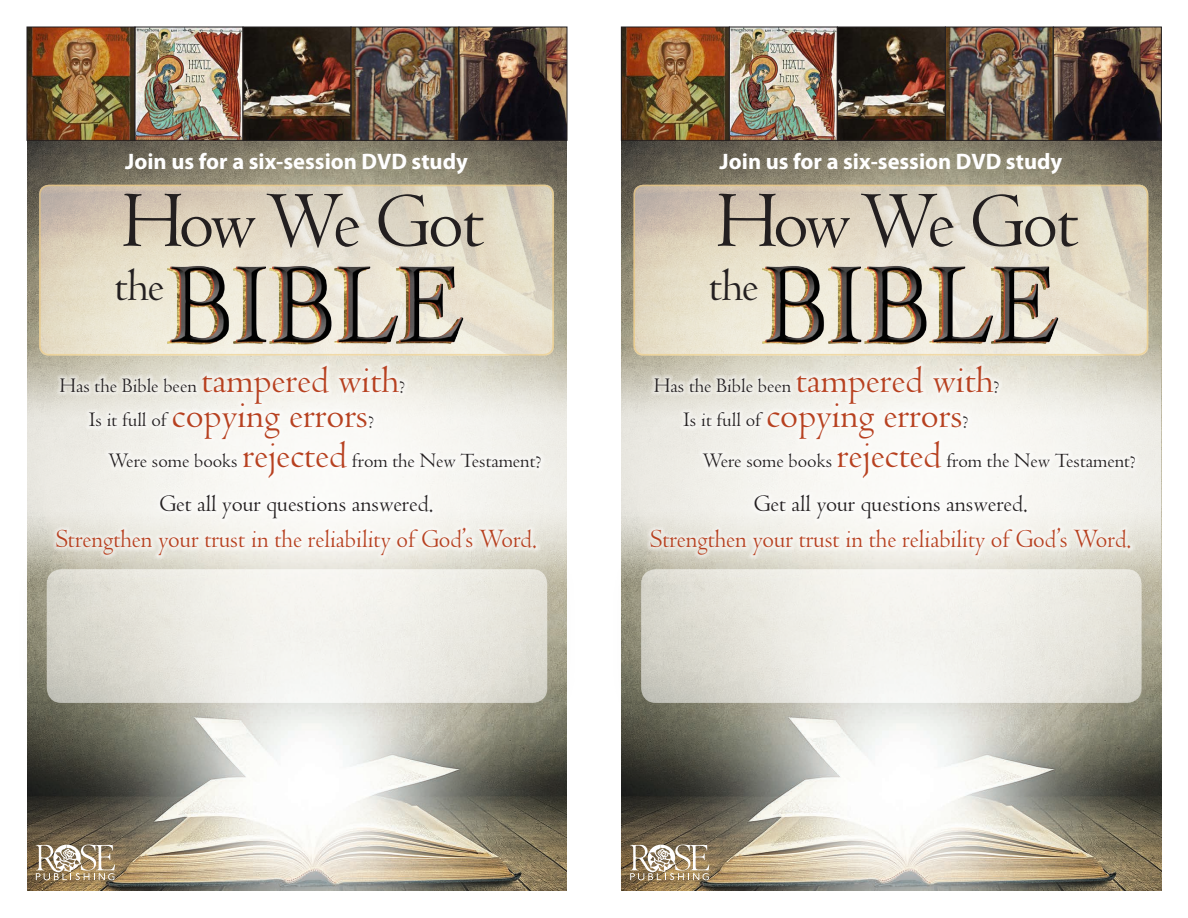
<style>
.page{position:relative;width:1188px;height:918px;background:#fff}
.page>*{position:absolute;margin:0;border:0;box-sizing:border-box;transform-origin:0 0}
.t1{font:84px "Metropolitan H";letter-spacing:-.06em;color:#231f20}
.t2{font:49.65px "Metropolitan H";letter-spacing:-.015em;color:#231f20}
.t3{font:41.25px "Metropolitan H";color:#b74120}
.t4{font:27.75px "Metropolitan H";color:#b74120;scale:.96 1}
.t5{font:25.5px "Metropolitan H";color:#231f20}
.t6{font:700 22.5px "Myriad Pro";color:#fff}
.t7{font:21.75px "Metropolitan H";color:#231f20}
.s1{font-size:41.25px;color:#b74120}
.s2{font-size:21.75px;color:#231f20}
</style>
<div class="page">
<img style="left:27px;top:141px;width:540px;height:750px">
<img style="left:621px;top:141px;width:540px;height:750px">
<img style="left:29px;top:29px;width:536px;height:110px">
<div style="left:27px;top:27px;width:108px;height:114px;border:1px solid #231f20"></div>
<img style="left:623px;top:29px;width:537px;height:110px">
<div style="left:621px;top:27px;width:109px;height:114px;border:1px solid #231f20"></div>
<div style="left:135px;top:27px;width:108px;height:114px;border:1px solid #231f20"></div>
<div style="left:729px;top:27px;width:109px;height:114px;border:1px solid #231f20"></div>
<div style="left:243px;top:27px;width:108px;height:114px;border:1px solid #231f20"></div>
<div style="left:837px;top:27px;width:109px;height:114px;border:1px solid #231f20"></div>
<div style="left:351px;top:27px;width:108px;height:114px;border:1px solid #231f20"></div>
<div style="left:945px;top:27px;width:109px;height:114px;border:1px solid #231f20"></div>
<div style="left:459px;top:27px;width:108px;height:114px;border:1px solid #231f20"></div>
<div style="left:1053px;top:27px;width:109px;height:114px;border:1px solid #231f20"></div>
<svg style="left:36px;top:844px;width:79px;height:36px"></svg>
<svg style="left:630px;top:844px;width:79px;height:36px"></svg>
<svg style="left:39px;top:185px;width:515px;height:170px;background:#e0d7c4"></svg>
<svg style="left:634px;top:185px;width:514px;height:170px;background:#e0d7c4"></svg>
<img style="left:161px;top:257px;width:309px;height:92px">
<img style="left:755px;top:257px;width:309px;height:92px">
<div style="left:39px;top:185px;width:515px;height:170px;border:2px solid #eec772;border-radius:9px"></div>
<div style="left:634px;top:185px;width:514px;height:170px;border:2px solid #eec772;border-radius:9px"></div>
<div style="left:10px;top:533px;width:574px;height:207px;background:#231f20;opacity:.2"></div>
<svg style="left:47px;top:569px;width:500px;height:134px"></svg>
<div style="left:605px;top:533px;width:573px;height:207px;background:#231f20;opacity:.2"></div>
<svg style="left:641px;top:569px;width:501px;height:134px"></svg>
<img style="left:27px;top:349px;width:539px;height:238px">
<img style="left:621px;top:349px;width:540px;height:238px">
<svg style="left:52px;top:361px;width:493px;height:199px;fill:#f4f3ee"></svg>
<svg style="left:646px;top:361px;width:494px;height:199px;fill:#f4f3ee"></svg>
<p class="t6" style="left:125px;top:147px;width:344px">Join us for a six-session DVD study</p>
<p class="t6" style="left:720px;top:147px;width:344px">Join us for a six-session DVD study</p>
<h1 class="t1" style="left:122px;top:176px;width:363px">How We Got</h1>
<h1 class="t1" style="left:717px;top:176px;width:363px">How We Got</h1>
<h2 class="t2" style="left:115px;top:258px;width:51px">the</h2>
<h2 class="t2" style="left:709px;top:258px;width:51px">the</h2>
<p class="t7" style="left:60px;top:374px;width:347px">Has the Bible been <span class="s1">tampered with</span>?</p>
<h3 class="t3" style="left:89px;top:392px;width:287px"><span class="s2">Is it full of</span> copying errors<span class="s2">?</span></h3>
<p class="t7" style="left:108px;top:449px;width:435px">Were some books <span class="s1">rejected</span> from the New Testament?</p>
<p class="t5" style="left:159px;top:490px;width:276px">Get all your questions answered.</p>
<p class="t4" style="left:56px;top:524px;width:503px">Strengthen your trust in the reliability of God’s Word.</p>
<p class="t7" style="left:654px;top:374px;width:347px">Has the Bible been <span class="s1">tampered with</span>?</p>
<h3 class="t3" style="left:683px;top:392px;width:287px"><span class="s2">Is it full of</span> copying errors<span class="s2">?</span></h3>
<p class="t7" style="left:702px;top:449px;width:435px">Were some books <span class="s1">rejected</span> from the New Testament?</p>
<p class="t5" style="left:754px;top:490px;width:276px">Get all your questions answered.</p>
<p class="t4" style="left:650px;top:524px;width:503px">Strengthen your trust in the reliability of God’s Word.</p>
</div>
